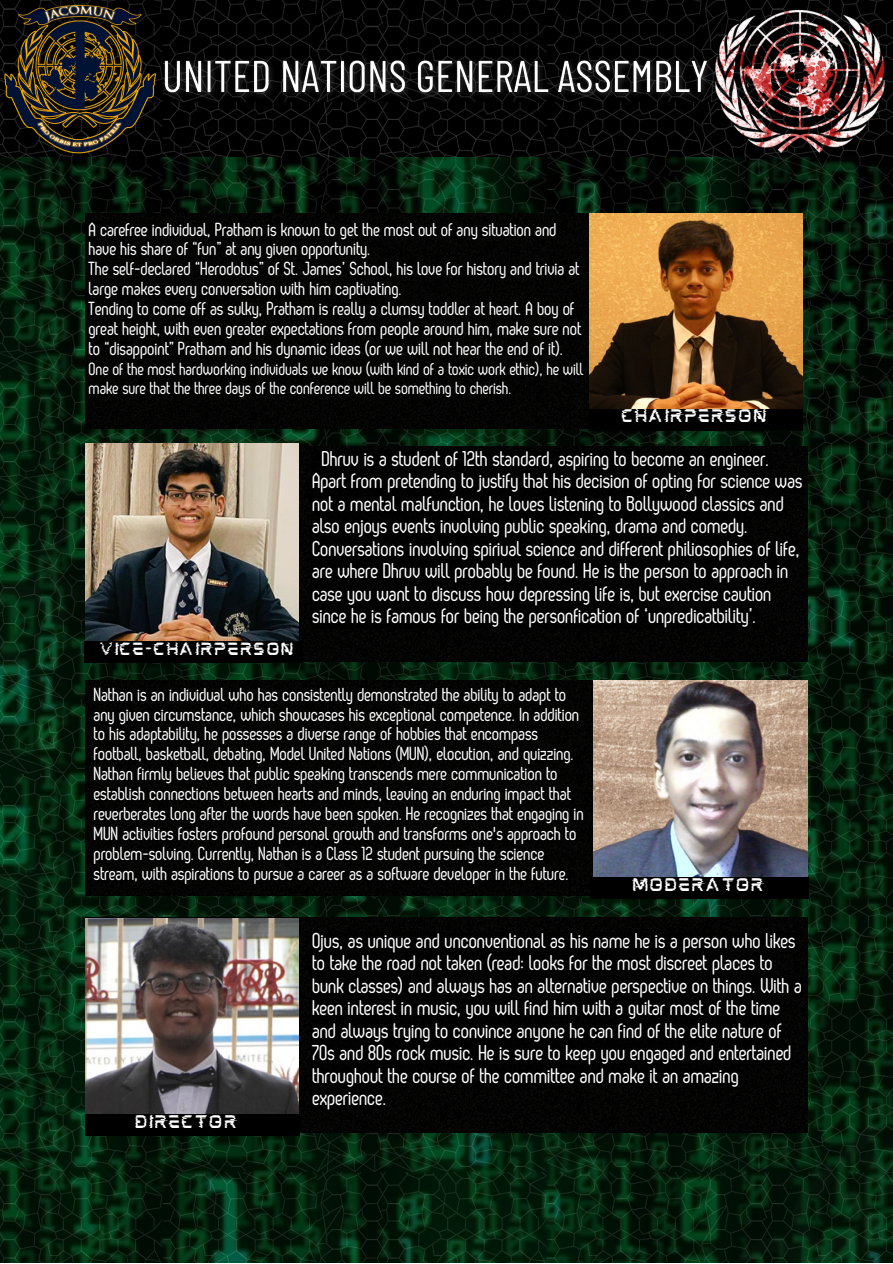
<style>
.page{position:relative;width:893px;height:1264px;background:#fff}
.page>*{position:absolute;margin:0;border:0;box-sizing:border-box;transform-origin:0 0}
.t1{font:21.45px/22.5px "Oval";color:#fff}
.t2{font:18.9px/20px "Oval";color:#fff}
.t3{font:17.55px/18.9px "Oval";color:#fff}
.t4{font:15.45px "mokotoglitchmark II";color:#fff}
.t5{font:15px "mokotoglitchmark II";color:#fff}
</style>
<div class="page">
<img style="left:162px;top:0;width:730px;height:157px">
<img style="left:0;top:157px;width:892px;height:1105px">
<img style="left:0;top:0;width:162px;height:167px">
<div style="left:85px;top:214px;width:504px;height:215px;background:#030303"></div>
<div style="left:85px;top:680px;width:509px;height:215px;background:#030303"></div>
<div style="left:298px;top:446px;width:509px;height:215px;background:#030303"></div>
<div style="left:85px;top:917px;width:722px;height:215px;background:#030303"></div>
<img style="left:589px;top:214px;width:213px;height:194px">
<img style="left:85px;top:444px;width:213px;height:197px">
<img style="left:594px;top:680px;width:213px;height:196px">
<img style="left:85px;top:918px;width:214px;height:195px">
<img style="left:700px;top:0;width:192px;height:155px">
<img style="left:154px;top:40px;width:565px;height:72px">
<div style="left:310px;top:450px;width:495px;height:179px;background:#010101"></div>
<div style="left:310px;top:932px;width:494px;height:178px;background:#010101"></div>
<div style="left:589px;top:408px;width:213px;height:22px;background:#000"></div>
<div style="left:84px;top:641px;width:219px;height:21px;background:#000"></div>
<div style="left:590px;top:876px;width:218px;height:22px;background:#000"></div>
<div style="left:85px;top:1113px;width:214px;height:22px;background:#000"></div>
<p class="t2" style="left:89px;top:220px;width:469px">A carefree individual, Pratham is known to get the most out of any situation and have his share of “fun” at any given opportunity.</p>
<p class="t2" style="left:89px;top:260px;width:492px">The self-declared “Herodotus” of St. James’ School, his love for history and trivia at large makes every conversation with him captivating.</p>
<p class="t2" style="left:89px;top:300px;width:494px">Tending to come off as sulky, Pratham is really a clumsy toddler at heart. A boy of great height, with even greater expectations from people around him, make sure not to “disappoint” Pratham and his dynamic ideas (or we will not hear the end of it).</p>
<p class="t3" style="left:89px;top:360px;width:496px">One of the most hardworking individuals we know (with kind of a toxic work ethic), he will make sure that the three days of the conference will be something to cherish.</p>
<p class="t4" style="left:622px;top:411px;width:148px">CHAIRPERSON</p>
<p class="t5" style="left:100px;top:643px;width:197px">VICE-CHAIRPERSON</p>
<p class="t1" style="left:313px;top:448px;width:492px;text-indent:9px">Dhruv is a student of 12th standard, aspiring to become an engineer.<br>Apart from pretending to justify that his decision of opting for science was not a mental malfunction, he loves listening to Bollywood classics and also enjoys events involving public speaking, drama and comedy.<br>Conversations involving spiriual science and different philiosophies of life, are where Dhruv will probably be found. He is the person to approach in case you want to discuss how depressing life is, but exercise caution since he is famous for being the personfication of ‘unpredicatbility’.</p>
<p class="t2" style="left:94px;top:685px;width:491px">Nathan is an individual who has consistently demonstrated the ability to adapt to any given circumstance, which showcases his exceptional competence. In addition to his adaptability, he possesses a diverse range of hobbies that encompass football, basketball, debating, Model United Nations (MUN), elocution, and quizzing.<br>Nathan firmly believes that public speaking transcends mere communication to establish connections between hearts and minds, leaving an enduring impact that reverberates long after the words have been spoken. He recognizes that engaging in MUN activities fosters profound personal growth and transforms one's approach to problem-solving. Currently, Nathan is a Class 12 student pursuing the science stream, with aspirations to pursue a career as a software developer in the future.</p>
<p class="t4" style="left:633px;top:879px;width:134px">MODERATOR</p>
<p class="t4" style="left:136px;top:1116px;width:105px">DIRECTOR</p>
<p class="t1" style="left:313px;top:930px;width:491px">Ojus, as unique and unconventional as his name he is a person who likes to take the road not taken (read: looks for the most discreet places to bunk classes) and always has an alternative perspective on things. With a keen interest in music, you will find him with a guitar most of the time and always trying to convince anyone he can find of the elite nature of 70s and 80s rock music. He is sure to keep you engaged and entertained throughout the course of the committee and make it an amazing experience.</p>
</div>
